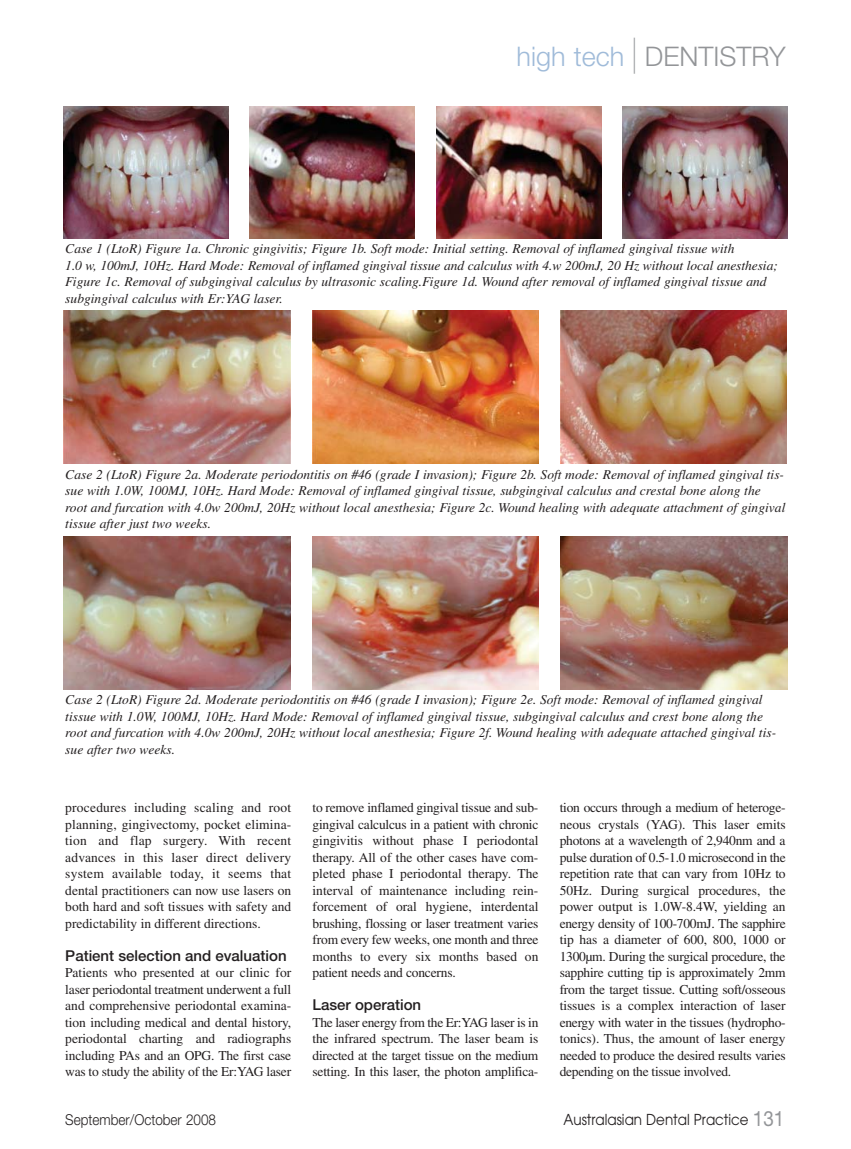
<style>
.page{position:relative;width:851px;height:1149px;background:#fff}
.page>*{position:absolute;margin:0;border:0;box-sizing:border-box;transform-origin:0 0}
.t1{font:300 27px "Helvetica Neue";color:#939598}
.t2{font:500 15px "Helvetica Neue";color:#231f20}
.t3{font:15px "Avant Garde";color:#231f20;scale:.9 1}
.t4{font:300 15px "Helvetica Neue";color:#231f20;scale:.9 1}
.t5{font:13.5px/16.5px "Times";letter-spacing:-.015em;color:#231f20;text-align:justify}
.t6{font:italic 13.5px/16.5px "Times";color:#231f20}
.s1{color:#a0bbd9}
.s2{font-size:36px}
.s3{font-family:"Helvetica Neue";font-size:21px;color:#939598}
</style>
<div class="page">
<img style="left:64px;top:106px;width:165px;height:132px">
<img style="left:250px;top:106px;width:165px;height:132px">
<img style="left:436px;top:106px;width:165px;height:132px">
<img style="left:622px;top:106px;width:165px;height:132px">
<img style="left:64px;top:310px;width:227px;height:153px">
<img style="left:312px;top:310px;width:227px;height:153px">
<img style="left:560px;top:310px;width:226px;height:153px">
<img style="left:312px;top:536px;width:227px;height:153px">
<img style="left:560px;top:536px;width:227px;height:153px">
<img style="left:64px;top:536px;width:227px;height:153px">
<h1 class="t1" style="left:516px;top:46px;width:270px"><span class="s1">high tech</span> <span class="s2">|</span> DENTISTRY</h1>
<p class="t6" style="left:65px;top:241px;width:714px">Case 1 (LtoR) Figure 1a. Chronic gingivitis; Figure 1b. Soft mode: Initial setting. Removal of inflamed gingival tissue with<br>1.0 w, 100mJ, 10Hz. Hard Mode: Removal of inflamed gingival tissue and calculus with 4.w 200mJ, 20 Hz without local anesthesia; Figure 1c. Removal of subgingival calculus by ultrasonic scaling.Figure 1d. Wound after removal of inflamed gingival tissue and subgingival calculus with Er:YAG laser.</p>
<p class="t6" style="left:65px;top:467px;width:721px">Case 2 (LtoR) Figure 2a. Moderate periodontitis on #46 (grade I invasion); Figure 2b. Soft mode: Removal of inflamed gingival tis&shy;sue with 1.0W, 100MJ, 10Hz. Hard Mode: Removal of inflamed gingival tissue, subgingival calculus and crestal bone along the root and furcation with 4.0w 200mJ, 20Hz without local anesthesia; Figure 2c. Wound healing with adequate attachment of gingival tissue after just two weeks.</p>
<p class="t6" style="left:65px;top:692px;width:712px">Case 2 (LtoR) Figure 2d. Moderate periodontitis on #46 (grade I invasion); Figure 2e. Soft mode: Removal of inflamed gingival tissue with 1.0W, 100MJ, 10Hz. Hard Mode: Removal of inflamed gingival tissue, subgingival calculus and crest bone along the root and furcation with 4.0w 200mJ, 20Hz without local anesthesia; Figure 2f. Wound healing with adequate attached gingival tis&shy;sue after two weeks.</p>
<p class="t5" style="left:65px;top:800px;width:227px">procedures including scaling and root planning, gingivectomy, pocket elimina&shy;tion and flap surgery. With recent advances in this laser direct delivery system available today, it seems that dental practitioners can now use lasers on both hard and soft tissues with safety and predictability in different directions.</p>
<p class="t2" style="left:65px;top:949px;width:223px">Patient selection and evaluation</p>
<p class="t5" style="left:65px;top:965px;width:227px">Patients who presented at our clinic for laser periodontal treatment underwent a full and comprehensive periodontal examina&shy;tion including medical and dental history, periodontal charting and radiographs including PAs and an OPG. The first case was to study the ability of the Er:YAG laser</p>
<p class="t5" style="left:312px;top:800px;width:227px">to remove inflamed gingival tissue and sub&shy;gingival calculcus in a patient with chronic gingivitis without phase I periodontal therapy. All of the other cases have com&shy;pleted phase I periodontal therapy. The interval of maintenance including rein&shy;forcement of oral hygiene, interdental brushing, flossing or laser treatment varies from every few weeks, one month and three months to every six months based on patient needs and concerns.</p>
<p class="t2" style="left:312px;top:999px;width:110px">Laser operation</p>
<p class="t5" style="left:312px;top:1015px;width:227px">The laser energy from the Er:YAG laser is in the infrared spectrum. The laser beam is directed at the target tissue on the medium setting. In this laser, the photon amplifica-</p>
<p class="t5" style="left:559px;top:800px;width:227px">tion occurs through a medium of heteroge&shy;neous crystals (YAG). This laser emits photons at a wavelength of 2,940nm and a pulse duration of 0.5-1.0 microsecond in the repetition rate that can vary from 10Hz to 50Hz. During surgical procedures, the power output is 1.0W-8.4W, yielding an energy density of 100-700mJ. The sapphire tip has a diameter of 600, 800, 1000 or 1300µm. During the surgical procedure, the sapphire cutting tip is approximately 2mm from the target tissue. Cutting soft/osseous tissues is a complex interaction of laser energy with water in the tissues (hydropho&shy;tonics). Thus, the amount of laser energy needed to produce the desired results varies depending on the tissue involved.</p>
<p class="t4" style="left:65px;top:1113px;width:169px">September/October 2008</p>
<p class="t3" style="left:563px;top:1113px;width:247px">Australasian Dental Practice <span class="s3">131</span></p>
</div>
